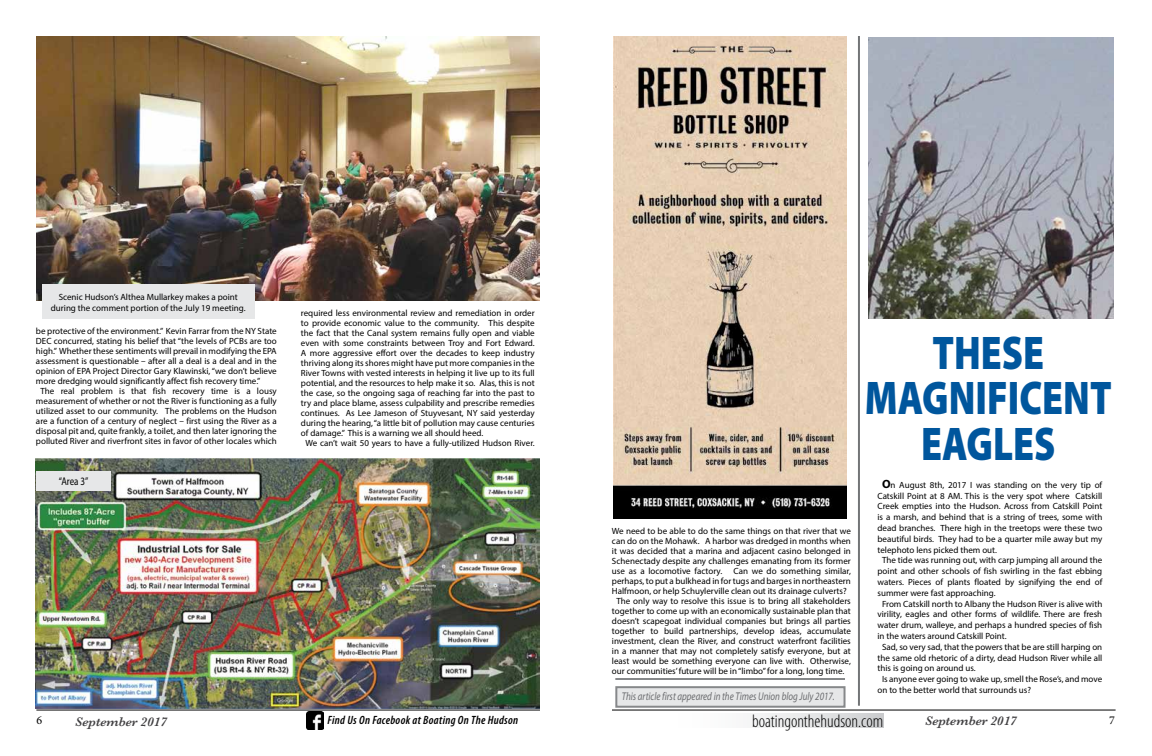
<style>
.page{position:relative;width:1152px;height:756px;background:#fff}
.page>*{position:absolute;margin:0;border:0;box-sizing:border-box;transform-origin:0 0}
.t1{font:900 47.5px/45.6px "Myriad Pro";color:#00569d;text-align:center;scale:.8 1}
.t2{font:300 condensed 18px "Myriad Pro";color:#000}
.t3{font:italic 600 13px "Baskerville";color:#414042}
.t4{font:italic 600 condensed 12px "Myriad Pro";letter-spacing:.025em;color:#000}
.t5{font:12px "Minion Pro";color:#000}
.t6{font:italic 11.2px "Myriad Pro";color:#6b6c6f;scale:.8 1}
.t7{font:11.2px "Myriad Pro";color:#000;scale:.8 1}
.t8{font:9px/10.8px "Myriad Pro";color:#000;text-align:center}
.s1{font-weight:700;font-size:12px}
</style>
<div class="page">
<hr style="left:36px;top:710px;width:504px;height:1px;background:#000">
<hr style="left:612px;top:710px;width:504px;height:1px;background:#000">
<img style="left:306px;top:712px;width:18px;height:17px">
<svg style="left:754px;top:713px;width:129px;height:15px"></svg>
<img style="left:36px;top:36px;width:504px;height:265px">
<img style="left:36px;top:458px;width:504px;height:250px">
<div style="left:36px;top:472px;width:75px;height:19px;background:#e6e7e8"></div>
<div style="left:42px;top:285px;width:212px;height:34px;background:#e6e7e8"></div>
<img style="left:614px;top:36px;width:233px;height:482px">
<div style="left:616px;top:687px;width:229px;height:20px;background:#e6e7e8"></div>
<div style="left:615px;top:686px;width:231px;height:22px;border:2px solid #86888a"></div>
<hr style="left:615px;top:678px;width:230px;height:2px;background:#86888a">
<img style="left:868px;top:37px;width:246px;height:281px">
<hr style="left:858px;top:36px;width:2px;height:670px;background:#737577">
<p class="t8" style="left:51px;top:291px;width:196px">Scenic Hudson’s Althea Mullarkey makes a point during the comment portion of the July 19 meeting.</p>
<p class="t8" style="left:36px;top:326px;width:242px">be protective of the environment.” Kevin Farrar from the NY State</p>
<p class="t8" style="left:36px;top:336px;width:242px">DEC concurred, stating his belief that “the levels of PCBs are too</p>
<p class="t8" style="left:36px;top:346px;width:242px">high.” Whether these sentiments will prevail in modifying the EPA</p>
<p class="t8" style="left:36px;top:356px;width:242px">assessment is questionable – after all a deal is a deal and in the</p>
<p class="t8" style="left:36px;top:366px;width:242px">opinion of EPA Project Director Gary Klawinski, “we don’t believe</p>
<p class="t8" style="left:36px;top:376px;width:226px">more dredging would significantly affect fish recovery time.”</p>
<p class="t8" style="left:40px;top:386px;width:238px">The real problem is that fish recovery time is a lousy</p>
<p class="t8" style="left:36px;top:396px;width:242px">measurement of whether or not the River is functioning as a fully</p>
<p class="t8" style="left:36px;top:406px;width:242px">utilized asset to our community. The problems on the Hudson</p>
<p class="t8" style="left:36px;top:416px;width:242px">are a function of a century of neglect – first using the River as a</p>
<p class="t8" style="left:36px;top:426px;width:242px">disposal pit and, quite frankly, a toilet, and then later ignoring the</p>
<p class="t8" style="left:36px;top:436px;width:242px">polluted River and riverfront sites in favor of other locales which</p>
<p class="t7" style="left:59px;top:474px;width:38px">“Area 3”</p>
<p class="t8" style="left:301px;top:307px;width:235px">required less environmental review and remediation in order</p>
<p class="t8" style="left:301px;top:317px;width:235px">to provide economic value to the community. This despite</p>
<p class="t8" style="left:301px;top:327px;width:235px">the fact that the Canal system remains fully open and viable</p>
<p class="t8" style="left:301px;top:337px;width:235px">even with some constraints between Troy and Fort Edward.</p>
<p class="t8" style="left:301px;top:347px;width:235px">A more aggressive effort over the decades to keep industry</p>
<p class="t8" style="left:301px;top:357px;width:235px">thriving along its shores might have put more companies in the</p>
<p class="t8" style="left:301px;top:367px;width:235px">River Towns with vested interests in helping it live up to its full</p>
<p class="t8" style="left:301px;top:377px;width:235px">potential, and the resources to help make it so. Alas, this is not</p>
<p class="t8" style="left:301px;top:387px;width:235px">the case, so the ongoing saga of reaching far into the past to</p>
<p class="t8" style="left:301px;top:397px;width:235px">try and place blame, assess culpability and prescribe remedies</p>
<p class="t8" style="left:301px;top:407px;width:235px">continues. As Lee Jameson of Stuyvesant, NY said yesterday</p>
<p class="t8" style="left:301px;top:417px;width:235px">during the hearing, “a little bit of pollution may cause centuries</p>
<p class="t8" style="left:301px;top:427px;width:184px">of damage.” This is a warning we all should heed.</p>
<p class="t8" style="left:305px;top:437px;width:231px">We can’t wait 50 years to have a fully-utilized Hudson River.</p>
<p class="t8" style="left:612px;top:525px;width:240px">We need to be able to do the same things on that river that we</p>
<p class="t8" style="left:612px;top:535px;width:240px">can do on the Mohawk. A harbor was dredged in months when</p>
<p class="t8" style="left:612px;top:545px;width:240px">it was decided that a marina and adjacent casino belonged in</p>
<p class="t8" style="left:612px;top:555px;width:240px">Schenectady despite any challenges emanating from its former</p>
<p class="t8" style="left:612px;top:565px;width:240px">use as a locomotive factory. Can we do something similar,</p>
<p class="t8" style="left:612px;top:575px;width:240px">perhaps, to put a bulkhead in for tugs and barges in northeastern</p>
<p class="t8" style="left:612px;top:585px;width:236px">Halfmoon, or help Schuylerville clean out its drainage culverts?</p>
<p class="t8" style="left:616px;top:595px;width:236px">The only way to resolve this issue is to bring all stakeholders</p>
<p class="t8" style="left:612px;top:605px;width:240px">together to come up with an economically sustainable plan that</p>
<p class="t8" style="left:612px;top:615px;width:240px">doesn’t scapegoat individual companies but brings all parties</p>
<p class="t8" style="left:612px;top:625px;width:240px">together to build partnerships, develop ideas, accumulate</p>
<p class="t8" style="left:612px;top:635px;width:240px">investment, clean the River, and construct waterfront facilities</p>
<p class="t8" style="left:612px;top:645px;width:240px">in a manner that may not completely satisfy everyone, but at</p>
<p class="t8" style="left:612px;top:655px;width:240px">least would be something everyone can live with. Otherwise,</p>
<p class="t8" style="left:612px;top:665px;width:234px">our communities’ future will be in “limbo” for a long, long time.</p>
<p class="t6" style="left:622px;top:690px;width:268px">This article first appeared in the Times Union blog July 2017.</p>
<h1 class="t1" style="left:865px;top:328px;width:310px">THESE<br>MAGNIFICENT<br>EAGLES</h1>
<p class="t8" style="left:882px;top:479px;width:222px"><span class="s1">O</span>n August 8th, 2017 I was standing on the very tip of</p>
<p class="t8" style="left:878px;top:490px;width:226px">Catskill Point at 8 AM. This is the very spot where Catskill</p>
<p class="t8" style="left:878px;top:501px;width:226px">Creek empties into the Hudson. Across from Catskill Point</p>
<p class="t8" style="left:878px;top:512px;width:226px">is a marsh, and behind that is a string of trees, some with</p>
<p class="t8" style="left:878px;top:522px;width:226px">dead branches. There high in the treetops were these two</p>
<p class="t8" style="left:878px;top:533px;width:226px">beautiful birds. They had to be a quarter mile away but my</p>
<p class="t8" style="left:878px;top:544px;width:121px">telephoto lens picked them out.</p>
<p class="t8" style="left:882px;top:555px;width:222px">The tide was running out, with carp jumping all around the</p>
<p class="t8" style="left:878px;top:566px;width:226px">point and other schools of fish swirling in the fast ebbing</p>
<p class="t8" style="left:878px;top:576px;width:226px">waters. Pieces of plants floated by signifying the end of</p>
<p class="t8" style="left:878px;top:587px;width:120px">summer were fast approaching.</p>
<p class="t8" style="left:882px;top:598px;width:222px">From Catskill north to Albany the Hudson River is alive with</p>
<p class="t8" style="left:878px;top:609px;width:226px">virility, eagles and other forms of wildlife. There are fresh</p>
<p class="t8" style="left:878px;top:620px;width:226px">water drum, walleye, and perhaps a hundred species of fish</p>
<p class="t8" style="left:878px;top:630px;width:131px">in the waters around Catskill Point.</p>
<p class="t8" style="left:882px;top:641px;width:222px">Sad, so very sad, that the powers that be are still harping on</p>
<p class="t8" style="left:878px;top:652px;width:226px">the same old rhetoric of a dirty, dead Hudson River while all</p>
<p class="t8" style="left:878px;top:663px;width:100px">this is going on around us.</p>
<p class="t8" style="left:882px;top:674px;width:222px">Is anyone ever going to wake up, smell the Rose’s, and move</p>
<p class="t8" style="left:878px;top:684px;width:155px">on to the better world that surrounds us?</p>
<h2 class="t2" style="left:752px;top:710px;width:133px">boatingonthehudson.com</h2>
<h3 class="t4" style="left:328px;top:712px;width:192px">Find Us On Facebook at Boating On The Hudson</h3>
<h3 class="t5" style="left:36px;top:712px;width:7px">6</h3>
<h3 class="t3" style="left:75px;top:713px;width:93px">September 2017</h3>
<h3 class="t3" style="left:925px;top:712px;width:93px">September 2017</h3>
<h3 class="t5" style="left:1109px;top:712px;width:7px">7</h3>
</div>
